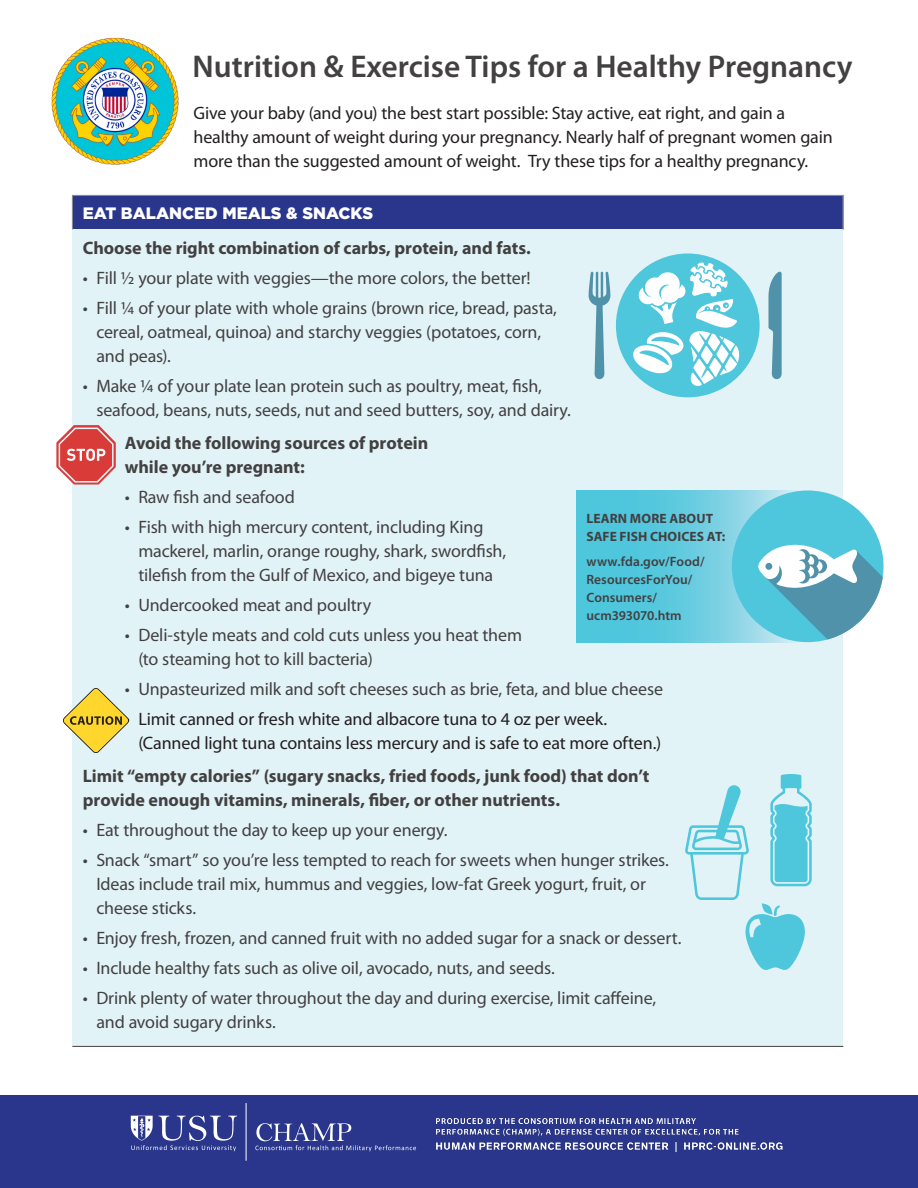
<style>
.page{position:relative;width:918px;height:1188px;background:#fff}
.page>*{position:absolute;margin:0;border:0;box-sizing:border-box;transform-origin:0 0}
.Myriad_Pro_Title_Hea{font:600 31.5px "Myriad Pro";color:#424041}
.t1{font:18px/24px "Myriad Pro";letter-spacing:-.01em;color:#424041}
.t2{font:18px/24px "Myriad Pro";letter-spacing:-.01em;color:#231f20}
.t3{font:700 18px/24px "Myriad Pro";letter-spacing:-.005em;color:#424041}
.Myriad_Pro_Header_1{font:900 16.5px "Gotham";color:#fff}
.t4{font:600 13.5px/18px "Myriad Pro";letter-spacing:.005em;color:#424041}
.t5{font:700 13.5px/18px "Myriad Pro";letter-spacing:.005em;color:#424041}
</style>
<div class="page">
<img style="left:51px;top:37px;width:128px;height:128px">
<div style="left:0;top:1095px;width:918px;height:93px;background:#29368b"></div>
<hr style="left:246px;top:1103px;width:1px;height:58px;background:#fff">
<svg style="left:255px;top:1123px;width:161px;height:28px"></svg>
<svg style="left:131px;top:1116px;width:106px;height:35px"></svg>
<img style="left:436px;top:1118px;width:347px;height:34px">
<div style="left:72px;top:195px;width:771px;height:35px;background:#29368b"></div>
<div style="left:72px;top:230px;width:771px;height:816px;background:#e2f3f7"></div>
<hr style="left:72px;top:195px;width:772px;height:1px;background:#939598">
<hr style="left:72px;top:196px;width:1px;height:34px;background:#939598">
<hr style="left:843px;top:196px;width:1px;height:34px;background:#939598">
<hr style="left:72px;top:1046px;width:771px;height:1px;background:#424041">
<svg style="left:56px;top:425px;width:60px;height:59px"></svg>
<svg style="left:63px;top:688px;width:66px;height:65px"></svg>
<svg style="left:576px;top:490px;width:225px;height:152px"></svg>
<div style="left:732px;top:491px;width:152px;height:151px;background:#4ec6dc;border-radius:50%"></div>
<svg style="left:758px;top:539px;width:125px;height:100px"></svg>
<div style="left:616px;top:253px;width:144px;height:144px;background:#4ec6dc;border-radius:50%"></div>
<svg style="left:631px;top:261px;width:109px;height:127px"></svg>
<svg style="left:589px;top:271px;width:21px;height:108px"></svg>
<svg style="left:768px;top:272px;width:14px;height:107px"></svg>
<svg style="left:685px;top:774px;width:127px;height:196px"></svg>
<p class="Myriad_Pro_Title_Hea" style="left:193px;top:47px;width:662px">Nutrition &amp; Exercise Tips for a Healthy Pregnancy</p>
<p class="t2" style="left:194px;top:100px;width:641px">Give your baby (and you) the best start possible: Stay active, eat right, and gain a healthy amount of weight during your pregnancy. Nearly half of pregnant women gain more than the suggested amount of weight. Try these tips for a healthy pregnancy.</p>
<p class="Myriad_Pro_Header_1" style="left:83px;top:202px;width:292px">EAT BALANCED MEALS &amp; SNACKS</p>
<p class="t3" style="left:83px;top:235px;width:450px">Choose the right combination of carbs, protein, and fats.</p>
<p class="t1" style="left:83px;top:265px;width:449px">• Fill ½ your plate with veggies—the more colors, the better!</p>
<p class="t1" style="left:96px;top:295px;width:462px;text-indent:-14px">• Fill ¼ of your plate with whole grains (brown rice, bread, pasta, cereal, oatmeal, quinoa) and starchy veggies (potatoes, corn, and peas).</p>
<p class="t1" style="left:96px;top:373px;width:476px;text-indent:-14px">• Make ¼ of your plate lean protein such as poultry, meat, fish, seafood, beans, nuts, seeds, nut and seed butters, soy, and dairy.</p>
<p class="t3" style="left:125px;top:430px;width:305px">Avoid the following sources of protein while you’re pregnant:</p>
<p class="t1" style="left:125px;top:484px;width:172px">• Raw fish and seafood</p>
<p class="t1" style="left:138px;top:514px;width:369px;text-indent:-14px">• Fish with high mercury content, including King mackerel, marlin, orange roughy, shark, swordfish, tilefish from the Gulf of Mexico, and bigeye tuna</p>
<p class="t1" style="left:125px;top:592px;width:248px">• Undercooked meat and poultry</p>
<p class="t1" style="left:138px;top:622px;width:385px;text-indent:-14px">• Deli-style meats and cold cuts unless you heat them (to steaming hot to kill bacteria)</p>
<p class="t1" style="left:125px;top:676px;width:540px">• Unpasteurized milk and soft cheeses such as brie, feta, and blue cheese</p>
<p class="t2" style="left:138px;top:706px;width:524px;text-indent:-14px">• Limit canned or fresh white and albacore tuna to 4 oz per week. (Canned light tuna contains less mercury and is safe to eat more often.)</p>
<p class="t3" style="left:83px;top:763px;width:568px">Limit “empty calories” (sugary snacks, fried foods, junk food) that don’t provide enough vitamins, minerals, fiber, or other nutrients.</p>
<p class="t1" style="left:83px;top:817px;width:366px">• Eat throughout the day to keep up your energy.</p>
<p class="t1" style="left:96px;top:847px;width:574px;text-indent:-14px">• Snack “smart” so you’re less tempted to reach for sweets when hunger strikes.<br>Ideas include trail mix, hummus and veggies, low-fat Greek yogurt, fruit, or cheese sticks.</p>
<p class="t1" style="left:83px;top:925px;width:600px">• Enjoy fresh, frozen, and canned fruit with no added sugar for a snack or dessert.</p>
<p class="t1" style="left:83px;top:955px;width:474px">• Include healthy fats such as olive oil, avocado, nuts, and seeds.</p>
<p class="t1" style="left:96px;top:985px;width:561px;text-indent:-14px">• Drink plenty of water throughout the day and during exercise, limit caffeine, and avoid sugary drinks.</p>
<p class="t5" style="left:586px;top:509px;width:140px">LEARN MORE ABOUT<br>SAFE FISH CHOICES AT:</p>
<p class="t4" style="left:586px;top:552px;width:120px">www.fda.gov/Food/<br>ResourcesForYou/<br>Consumers/ ucm393070.htm</p>
</div>
